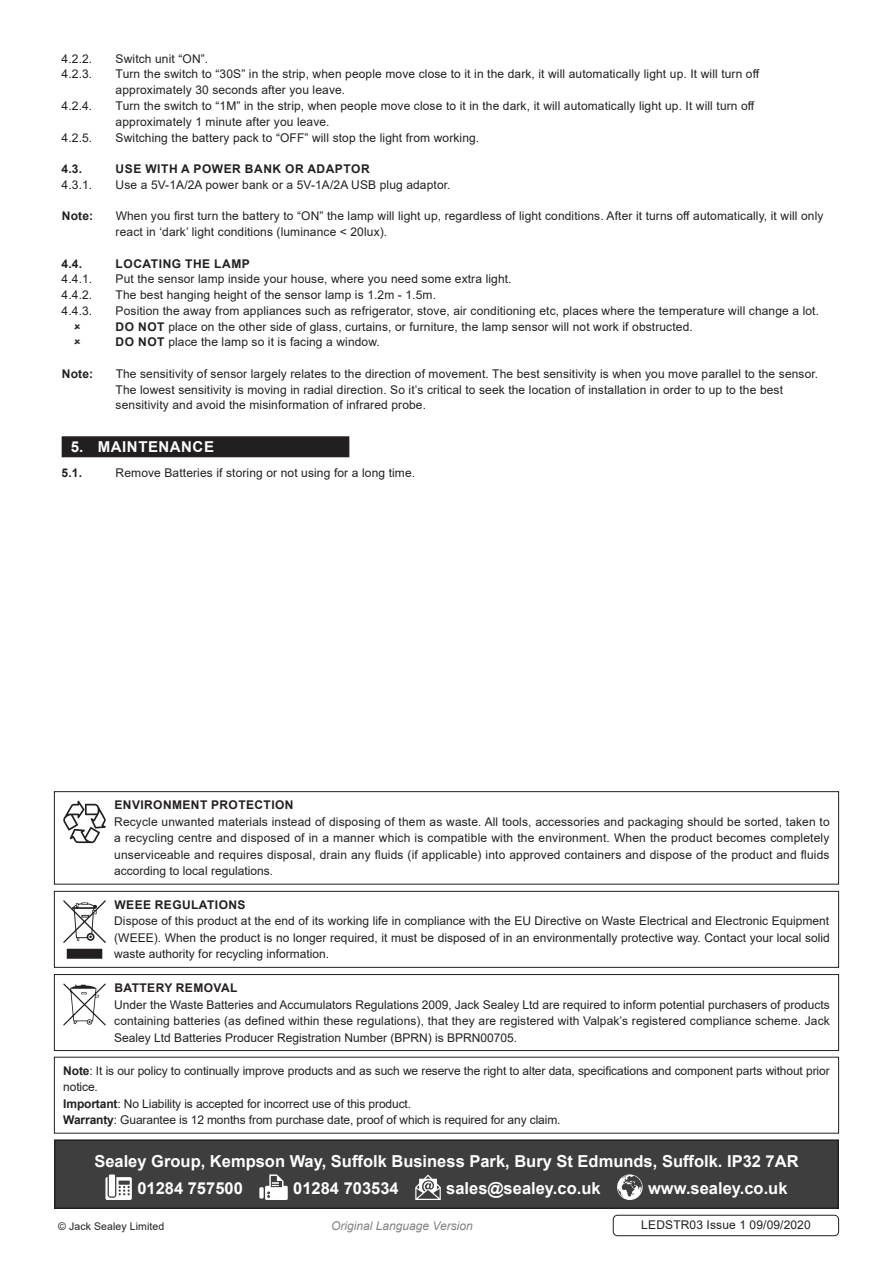
<style>
.page{position:relative;width:893px;height:1263px;background:#fff}
.page>*{position:absolute;margin:0;border:0;box-sizing:border-box;transform-origin:0 0}
.Footer_Contact_Infor{font:700 16.5px "Arial";color:#fff}
.t1{font:700 15px "Arial";letter-spacing:.035em;color:#fff}
.Enviroment_Protectio{font:12px/16.5px "Arial";letter-spacing:.01em;color:#231f20}
.Body{font:12px/15.8px "Arial";letter-spacing:.01em;color:#231f20}
.Battery_Removal__Bod{font:12px/16.5px "Arial";color:#231f20;text-align:justify}
.Important_Notificati{font:12px/16.5px "Arial";letter-spacing:-.01em;color:#231f20}
.Weee_Regulation_Body{font:12px/16.5px "Arial";color:#231f20;text-align:justify}
.Enviroment_Protectio-2{font:700 12px "Arial";letter-spacing:.045em;color:#231f20}
.Body__Footer{font:12px "Arial";letter-spacing:.01em;color:#231f20}
.t2{font:italic 12px "Arial";color:#808285}
.Weee_Regulation_Head{font:700 12px "Arial";letter-spacing:.035em;color:#231f20}
.Battery_Removal__Hea{font:700 12px "Arial";letter-spacing:.035em;color:#231f20}
.Body-2{font:700 12px "Arial";letter-spacing:.01em;color:#231f20}
.Body__Justified__7pt{font:10.5px "Arial";letter-spacing:.01em;color:#231f20}
.s1{font-weight:700}
</style>
<div class="page">
<div style="left:62px;top:436px;width:287px;height:21px;background:#231f20"></div>
<div style="left:55px;top:1140px;width:783px;height:68px;background:#3e3e3f"></div>
<svg style="left:105px;top:1177px;width:27px;height:23px"></svg>
<div style="left:109px;top:1174px;width:6px;height:22px;background:#fff"></div>
<div style="left:259px;top:1187px;width:5px;height:11px;background:#fff"></div>
<svg style="left:265px;top:1174px;width:23px;height:26px"></svg>
<svg style="left:415px;top:1174px;width:26px;height:26px"></svg>
<svg style="left:617px;top:1174px;width:26px;height:26px"></svg>
<div style="left:54px;top:1139px;width:785px;height:70px;border:2px solid #231f20"></div>
<div style="left:54px;top:791px;width:785px;height:93px;border:1px solid #231f20"></div>
<svg style="left:63px;top:801px;width:43px;height:42px"></svg>
<div style="left:54px;top:891px;width:785px;height:77px;border:1px solid #231f20"></div>
<div style="left:68px;top:949px;width:34px;height:9px;background:#231f20"></div>
<div style="left:67px;top:949px;width:35px;height:10px;border:2px solid #231f20"></div>
<svg style="left:63px;top:900px;width:43px;height:43px"></svg>
<div style="left:54px;top:974px;width:785px;height:77px;border:1px solid #231f20"></div>
<svg style="left:63px;top:983px;width:43px;height:42px"></svg>
<div style="left:613px;top:1215px;width:226px;height:21px;border:1px solid #231f20;border-radius:4px"></div>
<p class="Enviroment_Protectio" style="left:62px;top:50px;width:32px">4.2.2.</p>
<p class="Enviroment_Protectio" style="left:116px;top:50px;width:94px">Switch unit “ON”.</p>
<p class="Enviroment_Protectio" style="left:62px;top:66px;width:32px">4.2.3.</p>
<p class="Enviroment_Protectio" style="left:116px;top:66px;width:645px;line-height:15.8px">Turn the switch to “30S” in the strip, when people move close to it in the dark, it will automatically light up. It will turn off approximately 30 seconds after you leave.</p>
<p class="Enviroment_Protectio" style="left:62px;top:97px;width:32px">4.2.4.</p>
<p class="Enviroment_Protectio" style="left:116px;top:98px;width:641px;line-height:15.8px">Turn the switch to “1M” in the strip, when people move close to it in the dark, it will automatically light up. It will turn off approximately 1 minute after you leave.</p>
<p class="Enviroment_Protectio" style="left:62px;top:129px;width:32px">4.2.5.</p>
<p class="Enviroment_Protectio" style="left:116px;top:129px;width:365px">Switching the battery pack to “OFF” will stop the light from working.</p>
<p class="Enviroment_Protectio-2" style="left:62px;top:160px;width:22px">4.3.</p>
<p class="Enviroment_Protectio-2" style="left:116px;top:160px;width:256px">USE WITH A POWER BANK OR ADAPTOR</p>
<p class="Enviroment_Protectio" style="left:62px;top:176px;width:32px">4.3.1.</p>
<p class="Enviroment_Protectio" style="left:116px;top:176px;width:336px">Use a 5V-1A/2A power bank or a 5V-1A/2A USB plug adaptor.</p>
<p class="Body-2" style="left:62px;top:208px;width:33px">Note:</p>
<p class="Body" style="left:116px;top:208px;width:709px">When you first turn the battery to “ON” the lamp will light up, regardless of light conditions. After it turns off automatically, it will only react in ‘dark’ light conditions (luminance &lt; 20lux).</p>
<p class="Enviroment_Protectio-2" style="left:62px;top:255px;width:22px">4.4.</p>
<p class="Enviroment_Protectio-2" style="left:116px;top:255px;width:136px">LOCATING THE LAMP</p>
<p class="Enviroment_Protectio" style="left:62px;top:271px;width:32px">4.4.1.</p>
<p class="Enviroment_Protectio" style="left:116px;top:271px;width:397px">Put the sensor lamp inside your house, where you need some extra light.</p>
<p class="Enviroment_Protectio" style="left:62px;top:286px;width:32px">4.4.2.</p>
<p class="Enviroment_Protectio" style="left:116px;top:286px;width:322px">The best hanging height of the sensor lamp is 1.2m - 1.5m.</p>
<p class="Enviroment_Protectio" style="left:62px;top:302px;width:32px">4.4.3.</p>
<p class="Enviroment_Protectio" style="left:116px;top:302px;width:705px">Position the away from appliances such as refrigerator, stove, air conditioning etc, places where the temperature will change a lot.</p>
<p class="Enviroment_Protectio" style="left:116px;top:318px;width:579px"><span class="s1">DO NOT</span> place on the other side of glass, curtains, or furniture, the lamp sensor will not work if obstructed.</p>
<p class="Enviroment_Protectio" style="left:116px;top:334px;width:266px"><span class="s1">DO NOT</span> place the lamp so it is facing a window.</p>
<p class="Body-2" style="left:62px;top:365px;width:33px">Note:</p>
<p class="Body" style="left:116px;top:366px;width:704px">The sensitivity of sensor largely relates to the direction of movement. The best sensitivity is when you move parallel to the sensor.<br>The lowest sensitivity is moving in radial direction. So it’s critical to seek the location of installation in order to up to the best sensitivity and avoid the misinformation of infrared probe.</p>
<p class="t1" style="left:71px;top:436px;width:145px">5. MAINTENANCE</p>
<p class="Enviroment_Protectio-2" style="left:62px;top:464px;width:22px">5.1.</p>
<p class="Enviroment_Protectio" style="left:116px;top:464px;width:301px">Remove Batteries if storing or not using for a long time.</p>
<p class="Enviroment_Protectio-2" style="left:114px;top:796px;width:181px">ENVIRONMENT PROTECTION</p>
<p class="Enviroment_Protectio" style="left:114px;top:813px;width:717px;text-align:justify">Recycle unwanted materials instead of disposing of them as waste. All tools, accessories and packaging should be sorted, taken to a recycling centre and disposed of in a manner which is compatible with the environment. When the product becomes completely unserviceable and requires disposal, drain any fluids (if applicable) into approved containers and dispose of the product and fluids according to local regulations.</p>
<p class="Weee_Regulation_Head" style="left:114px;top:896px;width:133px">WEEE REGULATIONS</p>
<p class="Weee_Regulation_Body" style="left:114px;top:913px;width:717px">Dispose of this product at the end of its working life in compliance with the EU Directive on Waste Electrical and Electronic Equipment (WEEE). When the product is no longer required, it must be disposed of in an environmentally protective way. Contact your local solid waste authority for recycling information.</p>
<p class="Battery_Removal__Hea" style="left:114px;top:979px;width:125px">BATTERY REMOVAL</p>
<p class="Battery_Removal__Bod" style="left:114px;top:996px;width:717px">Under the Waste Batteries and Accumulators Regulations 2009, Jack Sealey Ltd are required to inform potential purchasers of products containing batteries (as defined within these regulations), that they are registered with Valpak’s registered compliance scheme. Jack Sealey Ltd Batteries Producer Registration Number (BPRN) is BPRN00705.</p>
<p class="Important_Notificati" style="left:63px;top:1062px;width:768px"><span class="s1">Note</span>: It is our policy to continually improve products and as such we reserve the right to alter data, specifications and component parts without prior notice.</p>
<p class="Important_Notificati" style="left:63px;top:1095px;width:349px"><span class="s1">Important</span>: No Liability is accepted for incorrect use of this product.</p>
<p class="Important_Notificati" style="left:63px;top:1112px;width:499px"><span class="s1">Warranty</span>: Guarantee is 12 months from purchase date, proof of which is required for any claim.</p>
<p class="Footer_Contact_Infor" style="left:94px;top:1149px;width:706px">Sealey Group, Kempson Way, Suffolk Business Park, Bury St Edmunds, Suffolk. IP32 7AR</p>
<p class="Footer_Contact_Infor" style="left:137px;top:1176px;width:107px">01284 757500</p>
<p class="Footer_Contact_Infor" style="left:293px;top:1176px;width:107px">01284 703534</p>
<p class="Footer_Contact_Infor" style="left:446px;top:1176px;width:156px">sales@sealey.co.uk</p>
<p class="Footer_Contact_Infor" style="left:648px;top:1176px;width:141px">www.sealey.co.uk</p>
<p class="Body__Justified__7pt" style="left:58px;top:1219px;width:108px">© Jack Sealey Limited</p>
<p class="t2" style="left:331px;top:1218px;width:143px">Original Language Version</p>
<p class="Body__Footer" style="left:641px;top:1216px;width:171px">LEDSTR03 Issue 1 09/09/2020</p>
</div>
